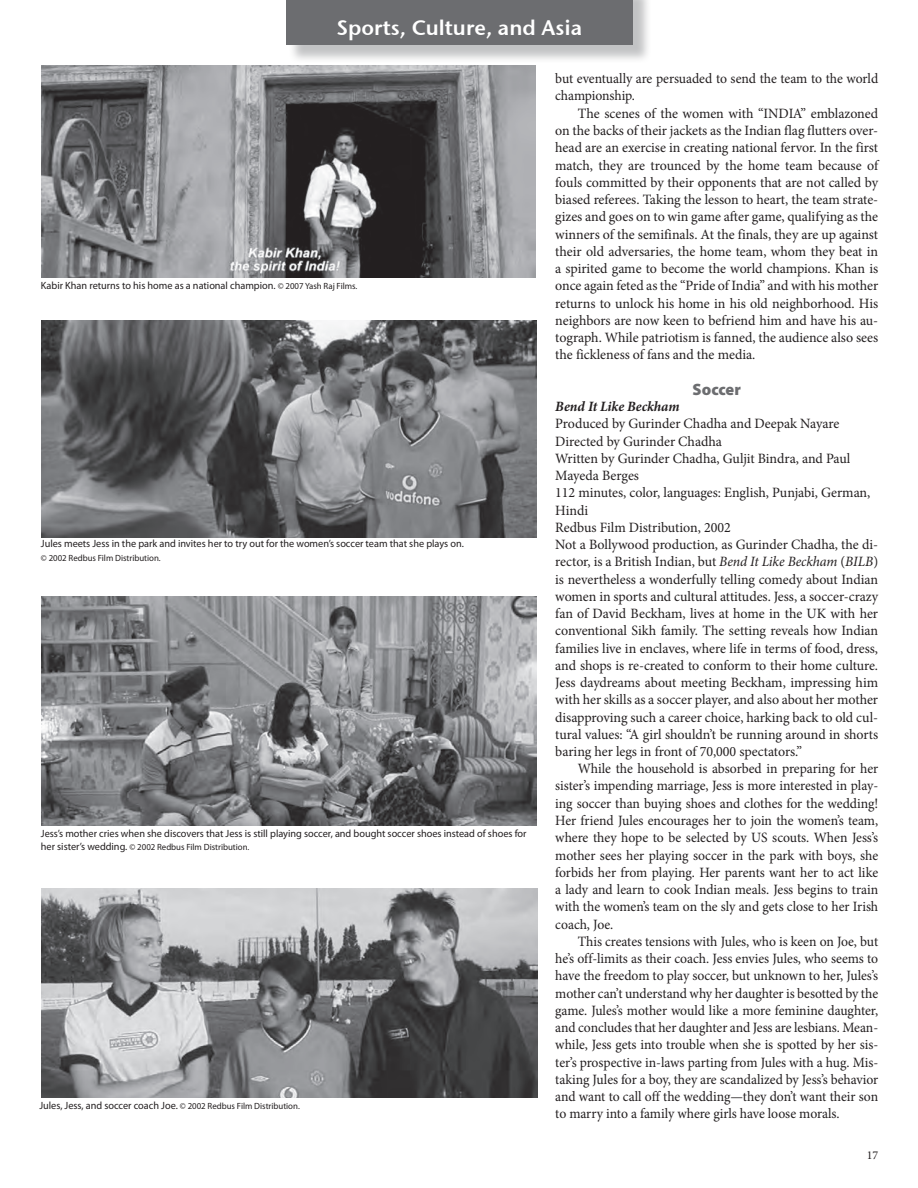
<style>
.page{position:relative;width:918px;height:1188px;background:#fff}
.page>*{position:absolute;margin:0;border:0;box-sizing:border-box;transform-origin:0 0}
.t1{font:21px "Stone Sans Sem ITCTT Semi";color:#fff}
.Myriad_Subhead{font:900 16.5px "Myriad Pro";color:#6c6d70}
.Body{font:14.25px/17.2px "Minion Pro";letter-spacing:-.005em;color:#231f20;text-align:justify;scale:.96 1}
.Body-2{font:14.25px/17.2px "Minion Pro";letter-spacing:-.005em;color:#231f20;text-align:justify}
._1st_P_after_Subhead{font:14.25px/17.2px "Minion Pro";letter-spacing:-.005em;color:#231f20;text-align:justify}
.Film_Credits{font:14.25px/17.2px "Minion Pro";letter-spacing:-.005em;color:#231f20}
.Film_Credits-2{font:italic 700 14.25px "Minion Pro";letter-spacing:-.005em;color:#231f20}
.t2{font:12px "Minion Pro";color:#231f20}
.Captions{font:10.5px "Myriad Pro";color:#231f20}
.Captions-2{font:9px "Myriad Pro";color:#231f20}
.s1{font-size:9px}
.s2{font-size:10.5px}
.s3{font-style:italic}
</style>
<div class="page">
<div style="left:288px;top:0;width:363px;height:63px;background:#808285;opacity:.48"></div>
<div style="left:286px;top:0;width:347px;height:45px;background:#6c6d70"></div>
<img style="left:41px;top:66px;width:494px;height:212px">
<img style="left:42px;top:597px;width:494px;height:229px">
<img style="left:41px;top:320px;width:495px;height:217px">
<img style="left:41px;top:888px;width:497px;height:210px">
<h1 class="t1" style="left:337px;top:10px;width:247px">Sports, Culture, and Asia</h1>
<p class="Captions" style="left:41px;top:279px;width:318px">Kabir Khan returns to his home as a national champion. <span class="s1">© 2007 Yash Raj Films.</span></p>
<p class="Captions" style="left:41px;top:537px;width:424px">Jules meets Jess in the park and invites her to try out for the women’s soccer team that she plays on.</p>
<p class="Captions-2" style="left:41px;top:552px;width:121px">© 2002 Redbus Film Distribution.</p>
<p class="Captions" style="left:41px;top:827px;width:487px">Jess’s mother cries when she discovers that Jess is still playing soccer, and bought soccer shoes instead of shoes for</p>
<p class="Captions-2" style="left:41px;top:842px;width:210px"><span class="s2">her sister’s wedding.</span> © 2002 Redbus Film Distribution.</p>
<p class="Captions" style="left:39px;top:1099px;width:262px">Jules, Jess, and soccer coach Joe. <span class="s1">© 2002 Redbus Film Distribution.</span></p>
<p class="Body" style="left:555px;top:70px;width:338px">but eventually are persuaded to send the team to the world championship.</p>
<p class="Body-2" style="left:555px;top:105px;width:326px;text-indent:22px">The scenes of the women with “INDIA” emblazoned on the backs of their jackets as the Indian flag flutters over&shy;head are an exercise in creating national fervor. In the first match, they are trounced by the home team because of fouls committed by their opponents that are not called by biased referees. Taking the lesson to heart, the team strate&shy;gizes and goes on to win game after game, qualifying as the winners of the semifinals. At the finals, they are up against their old adversaries, the home team, whom they beat in a spirited game to become the world champions. Khan is once again feted as the “Pride of India” and with his mother returns to unlock his home in his old neighborhood. His neighbors are now keen to befriend him and have his au&shy;tograph. While patriotism is fanned, the audience also sees the fickleness of fans and the media.</p>
<p class="Myriad_Subhead" style="left:693px;top:379px;width:50px">Soccer</p>
<p class="Film_Credits-2" style="left:555px;top:396px;width:126px">Bend It Like Beckham</p>
<p class="Film_Credits" style="left:555px;top:415px;width:286px">Produced by Gurinder Chadha and Deepak Nayare</p>
<p class="Film_Credits" style="left:555px;top:432px;width:168px">Directed by Gurinder Chadha</p>
<p class="Film_Credits" style="left:555px;top:450px;width:297px">Written by Gurinder Chadha, Guljit Bindra, and Paul<br>Mayeda Berges</p>
<p class="Film_Credits" style="left:555px;top:484px;width:317px">112 minutes, color, languages: English, Punjabi, German,<br>Hindi</p>
<p class="Film_Credits" style="left:555px;top:519px;width:177px">Redbus Film Distribution, 2002</p>
<p class="_1st_P_after_Subhead" style="left:555px;top:536px;width:325px">Not a Bollywood production, as Gurinder Chadha, the di&shy;rector, is a British Indian, but <span class="s3">Bend It Like Beckham</span> (<span class="s3">BILB</span>) is nevertheless a wonderfully telling comedy about Indian women in sports and cultural attitudes. Jess, a soccer-crazy fan of David Beckham, lives at home in the UK with her conventional Sikh family. The setting reveals how Indian families live in enclaves, where life in terms of food, dress, and shops is re-created to conform to their home culture.<br>Jess daydreams about meeting Beckham, impressing him with her skills as a soccer player, and also about her mother disapproving such a career choice, harking back to old cul&shy;tural values: “A girl shouldn’t be running around in shorts baring her legs in front of 70,000 spectators.”</p>
<p class="Body" style="left:555px;top:760px;width:338px;text-indent:23px">While the household is absorbed in preparing for her sister’s impending marriage, Jess is more interested in play&shy;ing soccer than buying shoes and clothes for the wedding!<br>Her friend Jules encourages her to join the women’s team, where they hope to be selected by US scouts. When Jess’s mother sees her playing soccer in the park with boys, she forbids her from playing. Her parents want her to act like a lady and learn to cook Indian meals. Jess begins to train with the women’s team on the sly and gets close to her Irish coach, Joe.</p>
<p class="Body" style="left:555px;top:933px;width:338px;text-indent:23px">This creates tensions with Jules, who is keen on Joe, but he’s off-limits as their coach. Jess envies Jules, who seems to have the freedom to play soccer, but unknown to her, Jules’s mother can’t understand why her daughter is besotted by the game. Jules’s mother would like a more feminine daughter, and concludes that her daughter and Jess are lesbians. Mean&shy;while, Jess gets into trouble when she is spotted by her sis&shy;ter’s prospective in-laws parting from Jules with a hug. Mis&shy;taking Jules for a boy, they are scandalized by Jess’s behavior and want to call off the wedding—they don’t want their son to marry into a family where girls have loose morals.</p>
<p class="t2" style="left:867px;top:1147px;width:13px">17</p>
</div>
